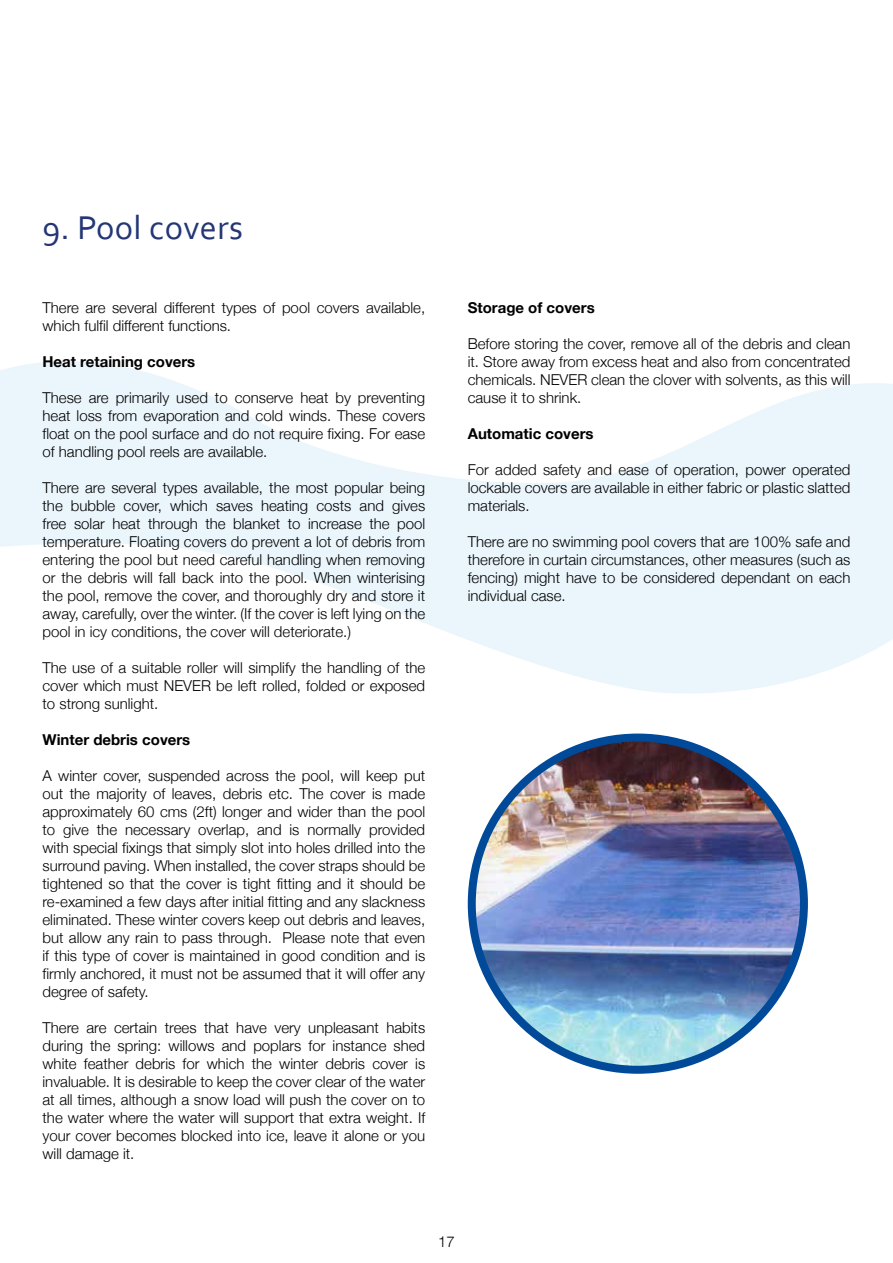
<style>
.page{position:relative;width:893px;height:1263px;background:#fff}
.page>*{position:absolute;margin:0;border:0;box-sizing:border-box;transform-origin:0 0}
.t1{font:34.5px "Corbel";letter-spacing:.01em;color:#243675}
.t2{font:300 15px/18px "Helvetica Neue";color:#000;text-align:justify}
.t3{font:700 15px "Helvetica Neue";color:#000}
</style>
<div class="page">
<svg style="left:0;top:361px;width:893px;height:332px;fill:#ebf6fc"></svg>
<img style="left:472px;top:737px;width:332px;height:333px;border-radius:166px">
<div style="left:468px;top:733px;width:340px;height:341px;border:8px solid #004a99;border-radius:50%"></div>
<h1 class="t1" style="left:43px;top:207px;width:202px">9. Pool covers</h1>
<p class="t2" style="left:43px;top:297px;width:384px">There are several different types of pool covers available, which fulfil different functions.</p>
<p class="t3" style="left:43px;top:349px;width:154px">Heat retaining covers</p>
<p class="t2" style="left:43px;top:387px;width:384px">These are primarily used to conserve heat by preventing heat loss from evaporation and cold winds. These covers float on the pool surface and do not require fixing. For ease of handling pool reels are available.</p>
<p class="t2" style="left:43px;top:477px;width:384px">There are several types available, the most popular being the bubble cover, which saves heating costs and gives free solar heat through the blanket to increase the pool temperature. Floating covers do prevent a lot of debris from entering the pool but need careful handling when removing or the debris will fall back into the pool. When winterising the pool, remove the cover, and thoroughly dry and store it away, carefully, over the winter. (If the cover is left lying on the pool in icy conditions, the cover will deteriorate.)</p>
<p class="t2" style="left:43px;top:657px;width:384px">The use of a suitable roller will simplify the handling of the cover which must NEVER be left rolled, folded or exposed to strong sunlight.</p>
<p class="t3" style="left:43px;top:727px;width:149px">Winter debris covers</p>
<p class="t2" style="left:43px;top:765px;width:384px">A winter cover, suspended across the pool, will keep put out the majority of leaves, debris etc. The cover is made approximately 60 cms (2ft) longer and wider than the pool to give the necessary overlap, and is normally provided with special fixings that simply slot into holes drilled into the surround paving. When installed, the cover straps should be tightened so that the cover is tight fitting and it should be re-examined a few days after initial fitting and any slackness eliminated. These winter covers keep out debris and leaves, but allow any rain to pass through. Please note that even if this type of cover is maintained in good condition and is firmly anchored, it must not be assumed that it will offer any degree of safety.</p>
<p class="t2" style="left:43px;top:1017px;width:384px">There are certain trees that have very unpleasant habits during the spring: willows and poplars for instance shed white feather debris for which the winter debris cover is invaluable. It is desirable to keep the cover clear of the water at all times, although a snow load will push the cover on to the water where the water will support that extra weight. If your cover becomes blocked into ice, leave it alone or you will damage it.</p>
<p class="t3" style="left:468px;top:295px;width:128px">Storage of covers</p>
<p class="t2" style="left:468px;top:333px;width:384px">Before storing the cover, remove all of the debris and clean it. Store away from excess heat and also from concentrated chemicals. NEVER clean the clover with solvents, as this will cause it to shrink.</p>
<p class="t3" style="left:468px;top:421px;width:127px">Automatic covers</p>
<p class="t2" style="left:468px;top:459px;width:384px">For added safety and ease of operation, power operated lockable covers are available in either fabric or plastic slatted materials.</p>
<p class="t2" style="left:468px;top:531px;width:384px">There are no swimming pool covers that are 100% safe and therefore in curtain circumstances, other measures (such as fencing) might have to be considered dependant on each individual case.</p>
<p class="t2" style="left:438px;top:1232px;width:18px">17</p>
</div>
